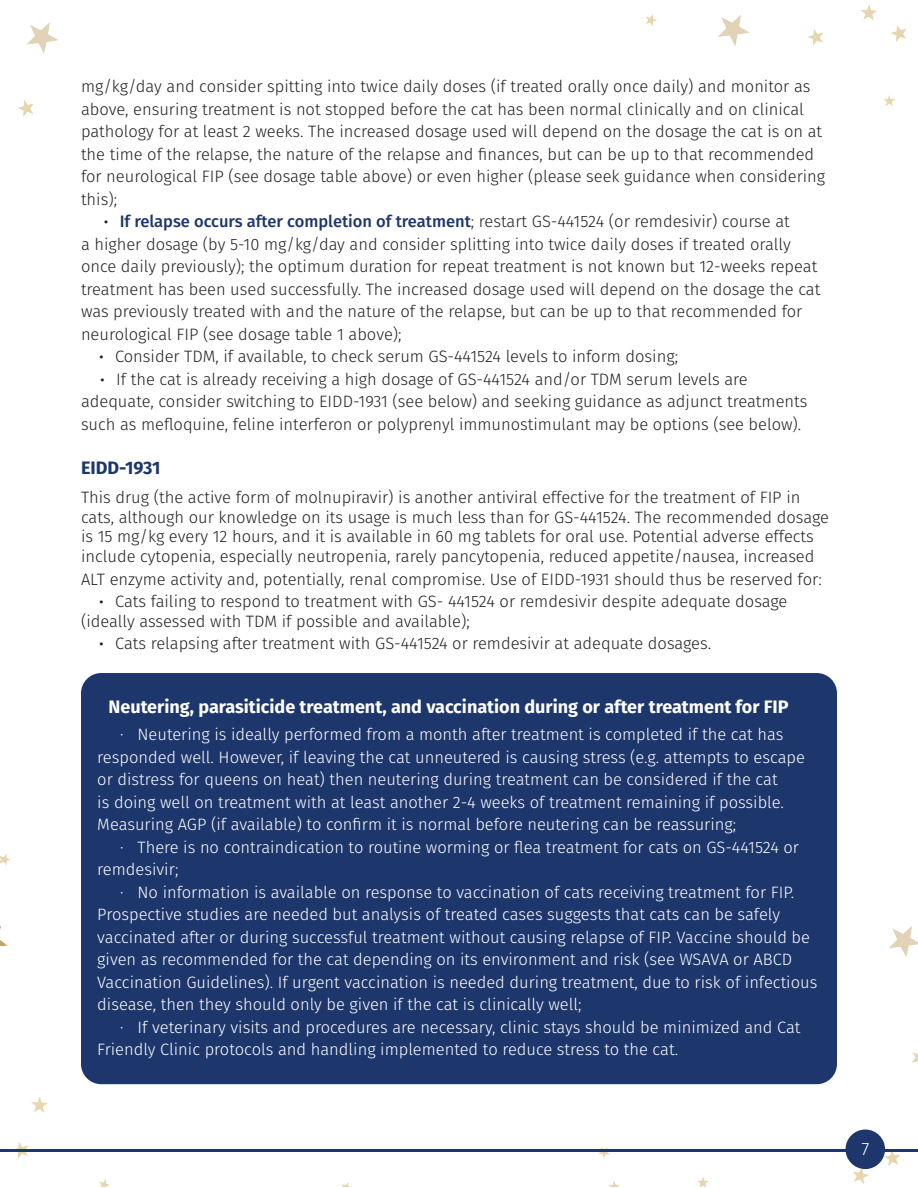
<style>
.page{position:relative;width:918px;height:1188px;background:#fff}
.page>*{position:absolute;margin:0;border:0;box-sizing:border-box;transform-origin:0 0}
.t1{font:700 18px "Fira Sans";color:#fff}
.t2{font:700 18px "Fira Sans";color:#1d366c}
.t3{font:300 18px "Fira Sans";color:#fff}
.t4{font:300 16.5px/22.5px "Fira Sans";color:#231f20}
.t5{font:300 16.5px/22.5px "Fira Sans";color:#fff}
.s1{font-weight:700}
.s2{font-weight:500;color:#1d366c}
</style>
<div class="page">
<hr style="left:0;top:1149px;width:918px;height:3px;background:#1d366c">
<div style="left:846px;top:1130px;width:39px;height:39px;background:#1d366c;border-radius:50%"></div>
<div style="left:81px;top:673px;width:756px;height:411px;background:#1d366c;border-radius:20px"></div>
<p class="t4" style="left:81px;top:75px;width:746px">mg/kg/day and consider spitting into twice daily doses (if treated orally once daily) and monitor as above, ensuring treatment is not stopped before the cat has been normal clinically and on clinical pathology for at least 2 weeks. The increased dosage used will depend on the dosage the cat is on at the time of the relapse, the nature of the relapse and finances, but can be up to that recommended for neurological FIP (see dosage table above) or even higher (please seek guidance when considering this);</p>
<p class="t4" style="left:81px;top:210px;width:741px;text-indent:23px"><span class="s1">·</span> <span class="s2">If relapse occurs after completion of treatment</span>; restart GS-441524 (or remdesivir) course at<br>a higher dosage (by 5-10 mg/kg/day and consider splitting into twice daily doses if treated orally once daily previously); the optimum duration for repeat treatment is not known but 12-weeks repeat treatment has been used successfully. The increased dosage used will depend on the dosage the cat was previously treated with and the nature of the relapse, but can be up to that recommended for neurological FIP (see dosage table 1 above);</p>
<p class="t4" style="left:99px;top:345px;width:580px"><span class="s1">·</span> Consider TDM, if available, to check serum GS-441524 levels to inform dosing;</p>
<p class="t4" style="left:101px;top:368px;width:649px"><span class="s1">·</span> If the cat is already receiving a high dosage of GS-441524 and/or TDM serum levels are</p>
<p class="t4" style="left:81px;top:390px;width:728px">adequate, consider switching to EIDD-1931 (see below) and seeking guidance as adjunct treatments such as mefloquine, feline interferon or polyprenyl immunostimulant may be options (see below).</p>
<p class="t2" style="left:81px;top:453px;width:81px">EIDD-1931</p>
<p class="t4" style="left:81px;top:487px;width:749px;line-height:19.8px">This drug (the active form of molnupiravir) is another antiviral effective for the treatment of FIP in cats, although our knowledge on its usage is much less than for GS-441524. The recommended dosage is 15 mg/kg every 12 hours, and it is available in 60 mg tablets for oral use. Potential adverse effects include cytopenia, especially neutropenia, rarely pancytopenia, reduced appetite/nausea, increased</p>
<p class="t4" style="left:81px;top:568px;width:742px">ALT enzyme activity and, potentially, renal compromise. Use of EIDD-1931 should thus be reserved for:</p>
<p class="t4" style="left:81px;top:591px;width:708px;line-height:19.8px;text-indent:18px"><span class="s1">·</span> Cats failing to respond to treatment with GS- 441524 or remdesivir despite adequate dosage (ideally assessed with TDM if possible and available);</p>
<p class="t4" style="left:99px;top:632px;width:613px"><span class="s1">·</span> Cats relapsing after treatment with GS-441524 or remdesivir at adequate dosages.</p>
<p class="t1" style="left:109px;top:691px;width:682px">Neutering, parasiticide treatment, and vaccination during or after treatment for FIP</p>
<p class="t5" style="left:97px;top:723px;width:709px;text-indent:23px">· Neutering is ideally performed from a month after treatment is completed if the cat has responded well. However, if leaving the cat unneutered is causing stress (e.g. attempts to escape or distress for queens on heat) then neutering during treatment can be considered if the cat<br>is doing well on treatment with at least another 2-4 weeks of treatment remaining if possible.<br>Measuring AGP (if available) to confirm it is normal before neutering can be reassuring;</p>
<p class="t5" style="left:97px;top:836px;width:703px;text-indent:23px">· There is no contraindication to routine worming or flea treatment for cats on GS-441524 or remdesivir;</p>
<p class="t5" style="left:97px;top:881px;width:722px;text-indent:23px">· No information is available on response to vaccination of cats receiving treatment for FIP.<br>Prospective studies are needed but analysis of treated cases suggests that cats can be safely vaccinated after or during successful treatment without causing relapse of FIP. Vaccine should be given as recommended for the cat depending on its environment and risk (see WSAVA or ABCD Vaccination Guidelines). If urgent vaccination is needed during treatment, due to risk of infectious disease, then they should only be given if the cat is clinically well;</p>
<p class="t5" style="left:97px;top:1016px;width:705px;text-indent:23px">· If veterinary visits and procedures are necessary, clinic stays should be minimized and Cat<br>Friendly Clinic protocols and handling implemented to reduce stress to the cat.</p>
<p class="t3" style="left:861px;top:1136px;width:9px">7</p>
</div>
